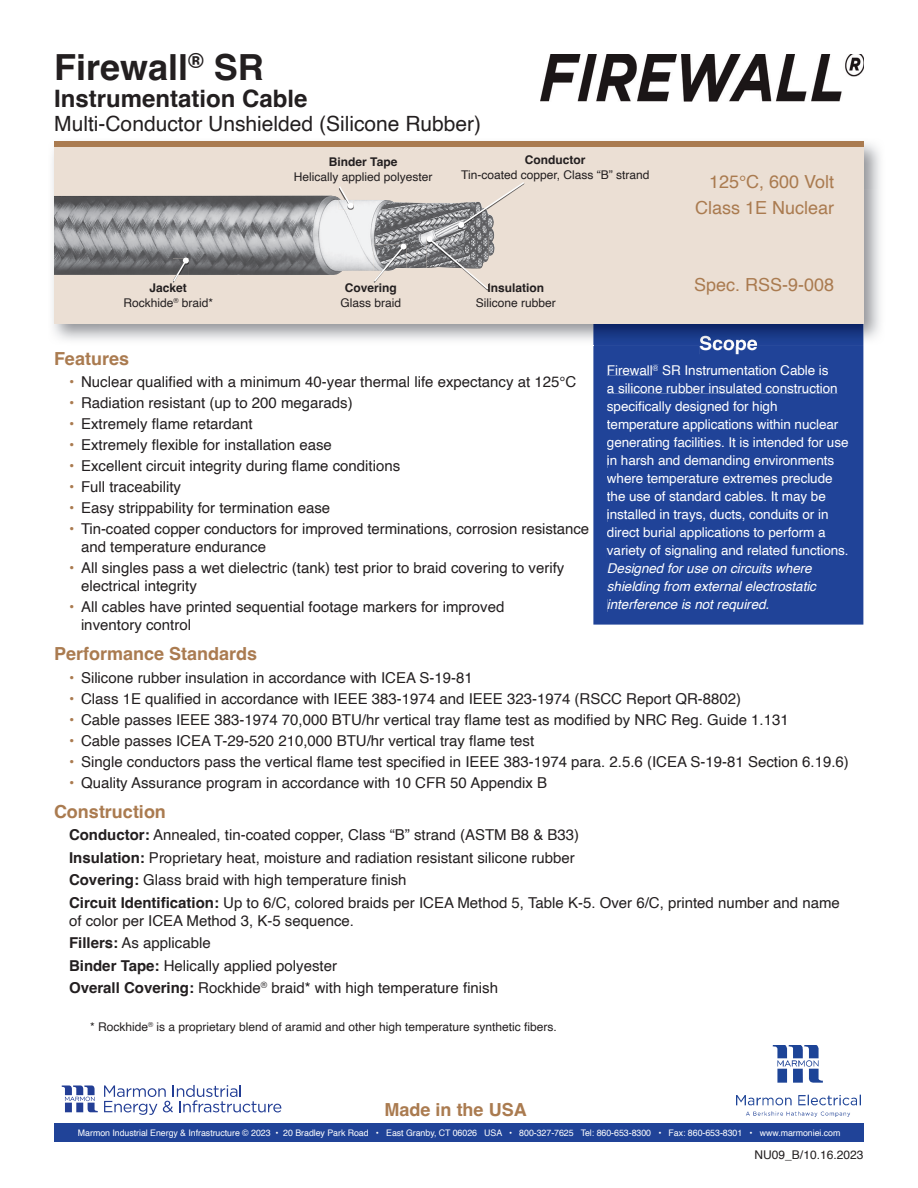
<style>
.page{position:relative;width:918px;height:1188px;background:#fff}
.page>*{position:absolute;margin:0;border:0;box-sizing:border-box;transform-origin:0 0}
.t1{font:700 36px "Helvetica";color:#231f20}
.t2{font:700 24px "Helvetica";color:#231f20}
.t3{font:21px "Helvetica";color:#231f20}
.t4{font:700 19.5px "Helvetica";color:#fff}
.t5{font:700 18px "Helvetica";color:#aa7b50}
.t6{font:18px/25.8px "Helvetica";color:#aa7b50;text-align:right}
.t7{font:15px/22.5px "Helvetica";color:#231f20}
.t8{font:13.5px/18px "Helvetica";letter-spacing:-.005em;color:#fff}
.t9{font:italic 13.5px/18px "Helvetica";letter-spacing:-.005em;color:#fff}
.t10{font:12px/15px "Helvetica";color:#231f20;text-align:center}
.t11{font:700 12px "Helvetica";color:#231f20}
.t12{font:9px "Helvetica";letter-spacing:-.005em;color:#fff}
.s1{font-weight:700}
.s2{color:#aa7b50}
</style>
<div class="page">
<div style="left:54px;top:1124px;width:810px;height:18px;background:#204398"></div>
<img style="left:736px;top:1045px;width:124px;height:71px">
<svg style="left:62px;top:1085px;width:36px;height:27px"></svg>
<svg style="left:104px;top:1085px;width:177px;height:30px"></svg>
<div style="left:593px;top:345px;width:270px;height:280px;background:#204398"></div>
<div style="left:700px;top:345px;width:57px;height:9px;background:#204398"></div>
<div style="left:607px;top:365px;width:45px;height:10px;background:#204398"></div>
<svg style="left:653px;top:365px;width:6px;height:6px"></svg>
<div style="left:659px;top:365px;width:170px;height:10px;background:#204398"></div>
<div style="left:607px;top:383px;width:231px;height:10px;background:#204398"></div>
<div style="left:607px;top:401px;width:171px;height:13px;background:#204398"></div>
<div style="left:607px;top:419px;width:231px;height:13px;background:#204398"></div>
<div style="left:607px;top:437px;width:242px;height:13px;background:#204398"></div>
<div style="left:608px;top:455px;width:226px;height:13px;background:#204398"></div>
<div style="left:607px;top:473px;width:226px;height:13px;background:#204398"></div>
<div style="left:607px;top:491px;width:219px;height:13px;background:#204398"></div>
<div style="left:608px;top:509px;width:221px;height:13px;background:#204398"></div>
<div style="left:607px;top:527px;width:219px;height:13px;background:#204398"></div>
<div style="left:607px;top:545px;width:242px;height:13px;background:#204398"></div>
<div style="left:608px;top:563px;width:204px;height:13px;background:#204398"></div>
<div style="left:608px;top:581px;width:209px;height:13px;background:#204398"></div>
<div style="left:608px;top:599px;width:160px;height:13px;background:#204398"></div>
<img style="left:863px;top:189px;width:20px;height:156px">
<img style="left:100px;top:324px;width:763px;height:21px">
<img style="left:700px;top:336px;width:57px;height:9px">
<div style="left:54px;top:144px;width:810px;height:180px;background:#ebdfd4"></div>
<img style="left:54px;top:196px;width:441px;height:79px">
<div style="left:54px;top:141px;width:810px;height:6px;background:#aa7b50"></div>
<img style="left:540px;top:54px;width:324px;height:47px">
<img style="left:458px;top:228px;width:36px;height:1px">
<svg style="left:458px;top:182px;width:67px;height:46px"></svg>
<svg style="left:172px;top:258px;width:17px;height:25px"></svg>
<svg style="left:372px;top:244px;width:35px;height:39px"></svg>
<img style="left:339px;top:209px;width:15px;height:1px">
<svg style="left:338px;top:186px;width:16px;height:23px"></svg>
<svg style="left:427px;top:236px;width:63px;height:55px"></svg>
<h1 class="t1" style="left:54px;top:45px;width:211px">Firewall<sup>®</sup> SR</h1>
<h2 class="t2" style="left:54px;top:83px;width:255px">Instrumentation Cable</h2>
<h3 class="t3" style="left:54px;top:107px;width:429px">Multi-Conductor Unshielded (Silicone Rubber)</h3>
<p class="t10" style="left:123px;top:281px;width:91px"><span class="s1">Jacket<br></span>Rockhide<sup>®</sup> braid*</p>
<p class="t11" style="left:329px;top:154px;width:70px">Binder Tape</p>
<p class="t10" style="left:294px;top:169px;width:140px">Helically applied polyester</p>
<p class="t11" style="left:525px;top:152px;width:62px">Conductor</p>
<p class="t10" style="left:461px;top:167px;width:190px">Tin-coated copper, Class “B” strand</p>
<p class="t11" style="left:345px;top:281px;width:54px">Covering</p>
<p class="t10" style="left:340px;top:296px;width:62px">Glass braid</p>
<p class="t11" style="left:487px;top:281px;width:58px">Insulation</p>
<p class="t10" style="left:476px;top:296px;width:82px">Silicone rubber</p>
<p class="t6" style="left:695px;top:170px;width:141px">125°C, 600 Volt<br>Class 1E Nuclear</p>
<p class="t6" style="left:694px;top:273px;width:142px">Spec. RSS-9-008</p>
<h3 class="t4" style="left:699px;top:331px;width:60px">Scope</h3>
<p class="t8" style="left:607px;top:362px;width:243px">Firewall<sup>®</sup> SR Instrumentation Cable is<br>a silicone rubber insulated construction specifically designed for high temperature applications within nuclear generating facilities. It is intended for use in harsh and demanding environments where temperature extremes preclude the use of standard cables. It may be installed in trays, ducts, conduits or in direct burial applications to perform a variety of signaling and related functions.</p>
<p class="t9" style="left:607px;top:560px;width:211px">Designed for use on circuits where shielding from external electrostatic interference is not required.</p>
<p class="t5" style="left:54px;top:347px;width:77px">Features</p>
<p class="t7" style="left:69px;top:371px;width:509px"><span class="s2">•</span> Nuclear qualified with a minimum 40-year thermal life expectancy at 125°C</p>
<p class="t7" style="left:69px;top:392px;width:285px"><span class="s2">•</span> Radiation resistant (up to 200 megarads)</p>
<p class="t7" style="left:69px;top:413px;width:185px"><span class="s2">•</span> Extremely flame retardant</p>
<p class="t7" style="left:69px;top:434px;width:264px"><span class="s2">•</span> Extremely flexible for installation ease</p>
<p class="t7" style="left:69px;top:455px;width:333px"><span class="s2">•</span> Excellent circuit integrity during flame conditions</p>
<p class="t7" style="left:69px;top:476px;width:114px"><span class="s2">•</span> Full traceability</p>
<p class="t7" style="left:69px;top:497px;width:263px"><span class="s2">•</span> Easy strippability for termination ease</p>
<p class="t7" style="left:81px;top:520px;width:510px;line-height:18px;text-indent:-12px"><span class="s2">•</span> Tin-coated copper conductors for improved terminations, corrosion resistance and temperature endurance</p>
<p class="t7" style="left:81px;top:559px;width:485px;line-height:18px;text-indent:-12px"><span class="s2">•</span> All singles pass a wet dielectric (tank) test prior to braid covering to verify electrical integrity</p>
<p class="t7" style="left:81px;top:598px;width:425px;line-height:18px;text-indent:-12px"><span class="s2">•</span> All cables have printed sequential footage markers for improved inven tory control</p>
<p class="t5" style="left:54px;top:643px;width:205px">Performance Standards</p>
<p class="t7" style="left:69px;top:666px;width:405px"><span class="s2">•</span> Silicone rubber insulation in accordance with ICEA S-19-81</p>
<p class="t7" style="left:69px;top:687px;width:674px"><span class="s2">•</span> Class 1E qualified in accordance with IEEE 383-1974 and IEEE 323-1974 (RSCC Report QR-8802)</p>
<p class="t7" style="left:69px;top:708px;width:721px"><span class="s2">•</span> Cable passes IEEE 383-1974 70,000 BTU/hr vertical tray flame test as modified by NRC Reg. Guide 1.131</p>
<p class="t7" style="left:69px;top:729px;width:467px"><span class="s2">•</span> Cable passes ICEA T-29-520 210,000 BTU/hr vertical tray flame test</p>
<p class="t7" style="left:69px;top:750px;width:781px"><span class="s2">•</span> Single conductors pass the vertical flame test specified in IEEE 383-1974 para. 2.5.6 (ICEA S-19-81 Section 6.19.6)</p>
<p class="t7" style="left:69px;top:771px;width:480px"><span class="s2">•</span> Quality Assurance program in accordance with 10 CFR 50 Appendix B</p>
<p class="t5" style="left:54px;top:800px;width:113px">Construction</p>
<p class="t7" style="left:69px;top:824px;width:772px"><span class="s1">Conductor:</span> Annealed, tin-coated copper, Class “B” strand (ASTM B8 &amp; B33)<br><span class="s1">Insulation:</span> Proprietary heat, moisture and radiation resistant silicone rubber<br><span class="s1">Covering:</span> Glass braid with high temperature finish<br><span class="s1">Circuit Identification:</span> Up to 6/C, colored braids per ICEA Method 5, Table K-5. Over 6/C, printed number and name</p>
<p class="t7" style="left:69px;top:909px;width:431px">of color per ICEA Method 3, K-5 sequence.<br><span class="s1">Fillers:</span> As applicable<br><span class="s1">Binder Tape:</span> Helically applied polyester<br><span class="s1">Overall Covering:</span> Rockhide<sup>®</sup> braid* with high temperature finish</p>
<p class="t10" style="left:90px;top:1020px;width:468px">* Rockhide<sup>®</sup> is a proprietary blend of aramid and other high temperature synthetic fibers.</p>
<p class="t5" style="left:385px;top:1099px;width:144px">Made in the USA</p>
<p class="t12" style="left:78px;top:1126px;width:764px">Marmon Industrial Energy &amp; Infrastructure © 2023 • 20 Bradley Park Road • East Granby, CT 06026 USA • 800-327-7625 Tel: 860-653-8300 • Fax: 860-653-8301 • www.marmoniei.com</p>
<p class="t10" style="left:755px;top:1147px;width:110px">NU09_B/10.16.2023</p>
</div>
